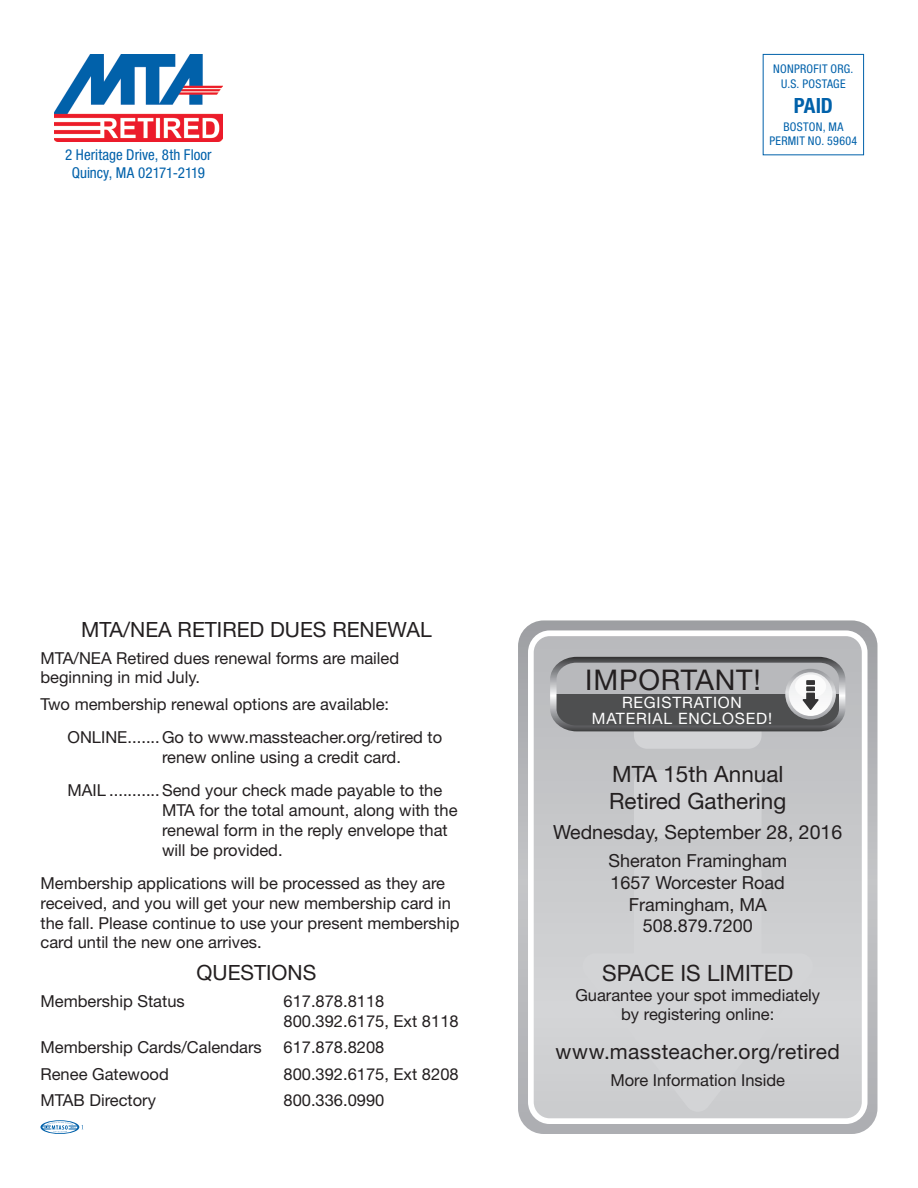
<style>
.page{position:relative;width:918px;height:1188px;background:#fff}
.page>*{position:absolute;margin:0;border:0;box-sizing:border-box;transform-origin:0 0}
.t1{font:28.5px "Helvetica Neue";letter-spacing:.03em;color:#231f20}
.t2{font:22.5px/27px "Helvetica Neue";color:#231f20}
.t3{font:21px "Helvetica Neue";color:#231f20}
.t4{font:700 condensed 21px "Helvetica Neue";color:#0161aa}
.t5{font:19.5px "Helvetica Neue";color:#231f20}
.t6{font:18px "Helvetica Neue";color:#231f20}
.t7{font:16.5px/19.8px "Helvetica Neue";color:#231f20}
.t8{font:15.75px/15.8px "Helvetica Neue";letter-spacing:.05em;color:#fff;text-align:center}
.t9{font:condensed 15px "Helvetica Neue";color:#0161aa}
.t10{font:condensed 12px "Helvetica Neue";letter-spacing:.025em;color:#0161aa}
</style>
<div class="page">
<svg style="left:518px;top:620px;width:360px;height:514px;background:#b2b3b6"></svg>
<svg style="left:531px;top:633px;width:334px;height:488px;background:#c7c8cb"></svg>
<div style="left:528px;top:630px;width:340px;height:494px;border:6px solid #fff;border-radius:19px"></div>
<svg style="left:583px;top:731px;width:230px;height:381px;background:#cecfd1"></svg>
<svg style="left:550px;top:657px;width:295px;height:74px;background:#858688"></svg>
<svg style="left:40px;top:1120px;width:43px;height:14px"></svg>
<div style="left:763px;top:54px;width:101px;height:101px;border:1px solid #0161aa"></div>
<img style="left:54px;top:54px;width:169px;height:88px">
<p class="t9" style="left:65px;top:146px;width:148px">2 Heritage Drive, 8th Floor</p>
<p class="t9" style="left:72px;top:164px;width:135px">Quincy, MA 02171-2119</p>
<p class="t10" style="left:773px;top:62px;width:82px">NONPROFIT ORG.</p>
<p class="t10" style="left:781px;top:77px;width:66px">U.S. POSTAGE</p>
<p class="t4" style="left:794px;top:93px;width:41px">PAID</p>
<p class="t10" style="left:783px;top:120px;width:61px">BOSTON, MA</p>
<p class="t10" style="left:769px;top:134px;width:89px">PERMIT NO. 59604</p>
<p class="t3" style="left:81px;top:617px;width:352px">MTA/NEA RETIRED DUES RENEWAL</p>
<p class="t7" style="left:40px;top:648px;width:360px">MTA/NEA Retired dues renewal forms are mailed beginning in mid July.</p>
<p class="t7" style="left:40px;top:694px;width:350px">Two membership renewal options are available:</p>
<p class="t7" style="left:162px;top:727px;width:282px;text-indent:-95px">ONLINE.......Go to www.massteacher.org/retired to renew online using a credit card.</p>
<p class="t7" style="left:162px;top:780px;width:297px;text-indent:-95px">MAIL ...........Send your check made payable to the MTA for the total amount, along with the renewal form in the reply envelope that will be provided.</p>
<p class="t7" style="left:40px;top:873px;width:421px">Membership applications will be processed as they are received, and you will get your new membership card in the fall. Please continue to use your present membership card until the new one arrives.</p>
<p class="t3" style="left:197px;top:960px;width:121px">QUESTIONS</p>
<p class="t7" style="left:40px;top:991px;width:146px">Membership Status</p>
<p class="t7" style="left:283px;top:991px;width:102px">617.878.8118</p>
<p class="t7" style="left:283px;top:1011px;width:177px">800.392.6175, Ext 8118</p>
<p class="t7" style="left:40px;top:1037px;width:223px">Membership Cards/Calendars</p>
<p class="t7" style="left:283px;top:1037px;width:102px">617.878.8208</p>
<p class="t7" style="left:40px;top:1064px;width:130px">Renee Gatewood</p>
<p class="t7" style="left:283px;top:1064px;width:177px">800.392.6175, Ext 8208</p>
<p class="t7" style="left:40px;top:1090px;width:117px">MTAB Directory</p>
<p class="t7" style="left:283px;top:1090px;width:102px">800.336.0990</p>
<p class="t1" style="left:585px;top:663px;width:177px">IMPORTANT!</p>
<p class="t8" style="left:592px;top:694px;width:182px">REGISTRATION<br>MATERIAL ENCLOSED!</p>
<p class="t2" style="left:609px;top:760px;width:179px">MTA 15th Annual<br>Retired Gathering</p>
<p class="t5" style="left:553px;top:821px;width:290px">Wednesday, September 28, 2016</p>
<p class="t6" style="left:608px;top:850px;width:180px">Sheraton Framingham</p>
<p class="t6" style="left:611px;top:872px;width:176px">1657 Worcester Road</p>
<p class="t6" style="left:629px;top:894px;width:140px">Framingham, MA</p>
<p class="t6" style="left:643px;top:915px;width:112px">508.879.7200</p>
<p class="t2" style="left:602px;top:959px;width:193px">SPACE IS LIMITED</p>
<p class="t7" style="left:575px;top:985px;width:246px;text-align:center">Guarantee your spot immediately by registering online:</p>
<p class="t3" style="left:555px;top:1039px;width:286px">www.massteacher.org/retired</p>
<p class="t7" style="left:610px;top:1070px;width:176px">More Information Inside</p>
</div>
